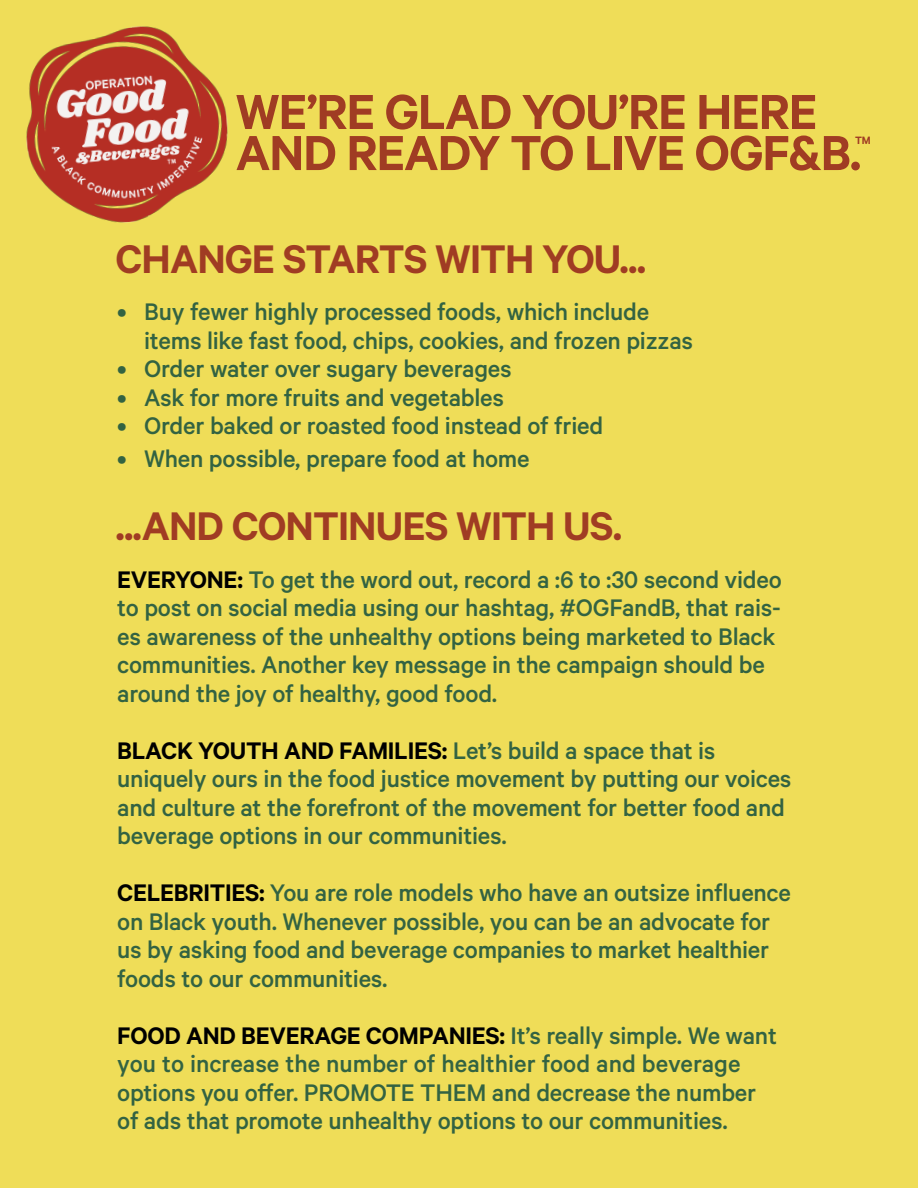
<style>
.page{position:relative;width:918px;height:1188px;background:#efdd58}
.page>*{position:absolute;margin:0;border:0;box-sizing:border-box;transform-origin:0 0}
.t1{font:600 55.35px "Calibre";letter-spacing:-.02em;color:#a03c23}
.t2{font:600 45px "Calibre";letter-spacing:-.02em;color:#a03c23}
.t3{font:500 27px/28.5px "Calibre";letter-spacing:-.01em;color:#336342}
.t4{font:600 12px "Calibre";color:#a03c23}
.s1{font-weight:600;color:#000}
</style>
<div class="page">
<img style="left:26px;top:26px;width:202px;height:197px">
<p class="t1" style="left:236px;top:79px;width:583px">WE’RE GLAD YOU’RE HERE</p>
<p class="t1" style="left:236px;top:120px;width:627px">AND READY TO LIVE OGF&amp;B.</p>
<p class="t4" style="left:855px;top:133px;width:17px">TM</p>
<p class="t2" style="left:116px;top:232px;width:532px">CHANGE STARTS WITH YOU...</p>
<p class="t3" style="left:144px;top:297px;width:550px;text-indent:-27px">• Buy fewer highly processed foods, which include items like fast food, chips, cookies, and frozen pizzas</p>
<p class="t3" style="left:117px;top:354px;width:396px">• Order water over sugary beverages</p>
<p class="t3" style="left:117px;top:382px;width:388px">• Ask for more fruits and vegetables</p>
<p class="t3" style="left:117px;top:411px;width:488px">• Order baked or roasted food instead of fried</p>
<p class="t3" style="left:117px;top:443px;width:414px">• When possible, prepare food at home</p>
<p class="t2" style="left:116px;top:499px;width:508px">...AND CONTINUES WITH US.</p>
<p class="t3" style="left:117px;top:565px;width:666px"><span class="s1">EVERYONE:</span> To get the word out, record a :6 to :30 second video</p>
<p class="t3" style="left:117px;top:593px;width:665px">to post on social media using our hashtag, #OGFandB, that rais&shy;es awareness of the unhealthy options being marketed to Black communities. Another key message in the campaign should be around the joy of healthy, good food.</p>
<p class="t3" style="left:117px;top:736px;width:676px"><span class="s1">BLACK YOUTH AND FAMILIES:</span> Let’s build a space that is uniquely ours in the food justice movement by putting our voices and culture at the forefront of the movement for better food and beverage options in our communities.</p>
<p class="t3" style="left:117px;top:878px;width:675px"><span class="s1">CELEBRITIES:</span> You are role models who have an outsize influence on Black youth. Whenever possible, you can be an advocate for us by asking food and beverage companies to market healthier foods to our communities.</p>
<p class="t3" style="left:117px;top:1021px;width:661px"><span class="s1">FOOD AND BEVERAGE COMPANIES:</span> It’s really simple. We want you to increase the number of healthier food and beverage</p>
<p class="t3" style="left:117px;top:1078px;width:641px">options you offer. PROMOTE THEM and decrease the number</p>
<p class="t3" style="left:117px;top:1106px;width:612px">of ads that promote unhealthy options to our communities.</p>
</div>
